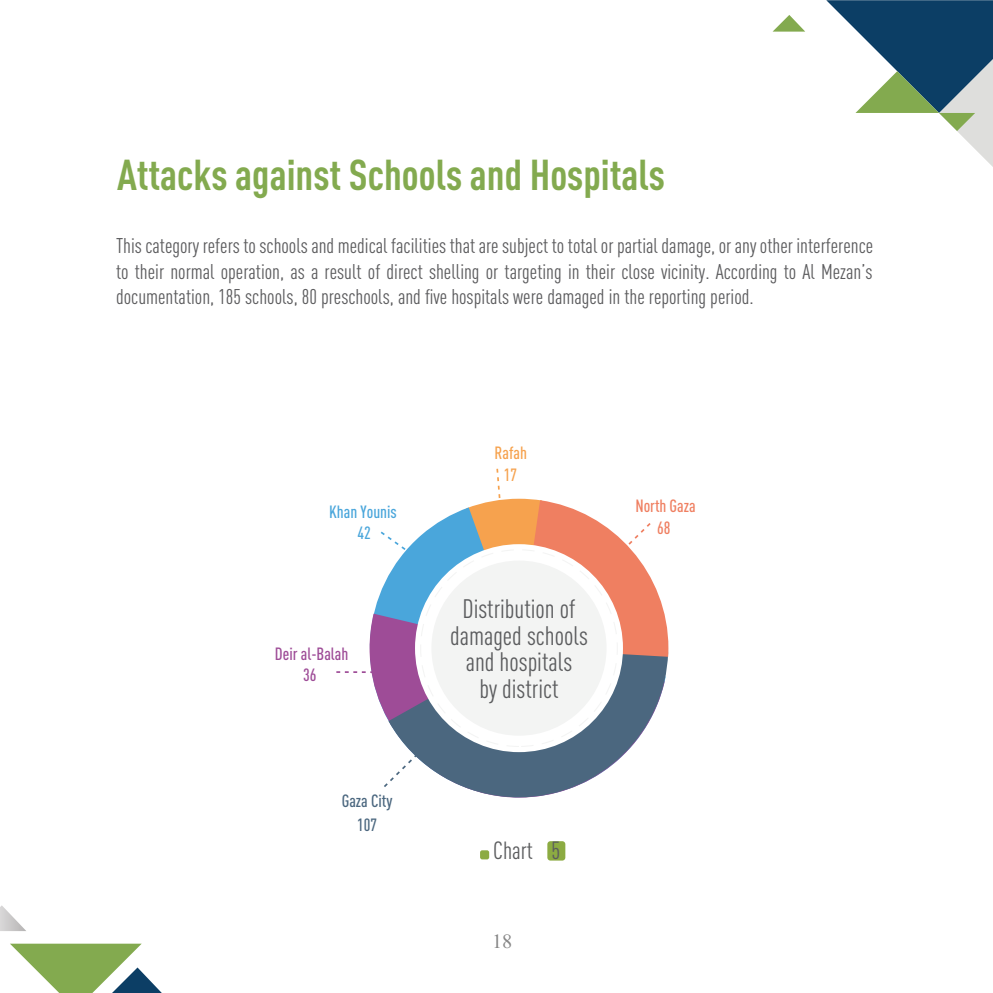
<style>
.page{position:relative;width:993px;height:993px;background:#fff}
.page>*{position:absolute;margin:0;border:0;box-sizing:border-box;transform-origin:0 0}
.t1{font:700 condensed 42.52px "DIN Pro";color:#83aa4f}
.t2{font:condensed 26.43px/26.4px "DIN Pro";color:#5b5c5e;text-align:center}
.t3{font:condensed 24.5px "DIN Pro";color:#5b5c5e}
.t4{font:condensed 21px/25.2px "DIN Pro";color:#5b5b5d;text-align:justify}
.t5{font:500 condensed 17.5px/21px "DIN Pro";color:#9e4c97;text-align:center}
.t6{font:500 condensed 17.5px/21px "DIN Pro";color:#4aa6db;text-align:center}
.t7{font:500 condensed 17.5px/21.9px "DIN Pro";color:#ef7f61;text-align:center}
.t8{font:500 condensed 17.5px/23.1px "DIN Pro";color:#4b677f;text-align:center}
.t9{font:500 condensed 17.5px/21.9px "DIN Pro";color:#f6a24e;text-align:center}
</style>
<div class="page">
<div style="left:547px;top:840px;width:18px;height:20px;background:#8cab42;border-radius:3px"></div>
<div style="left:480px;top:850px;width:9px;height:9px;background:#8cab42;border-radius:2px"></div>
<svg style="left:772px;top:15px;width:33px;height:17px"></svg>
<svg style="left:0;top:905px;width:25px;height:25px"></svg>
<svg style="left:10px;top:943px;width:151px;height:49px"></svg>
<svg style="left:826px;top:0;width:166px;height:166px"></svg>
<svg style="left:464px;top:787px;width:110px;height:10px"></svg>
<svg style="left:336px;top:468px;width:332px;height:319px"></svg>
<h1 class="t1" style="left:117px;top:144px;width:549px">Attacks against Schools and Hospitals</h1>
<p class="t4" style="left:116px;top:232px;width:758px">This category refers to schools and medical facilities that are subject to total or partial damage, or any other interference to their normal operation, as a result of direct shelling or targeting in their close vicinity. According to Al Mezan’s documentation, 185 schools, 80 preschools, and five hospitals were damaged in the reporting period.</p>
<p class="t6" style="left:329px;top:500px;width:69px">Khan Younis<br>42</p>
<p class="t5" style="left:275px;top:641px;width:75px">Deir al-Balah<br>36</p>
<p class="t8" style="left:341px;top:788px;width:52px">Gaza City<br>107</p>
<p class="t9" style="left:494px;top:440px;width:34px">Rafah<br>17</p>
<p class="t2" style="left:450px;top:594px;width:139px">Distribution of damaged schools and hospitals<br>by district</p>
<p class="t7" style="left:635px;top:494px;width:62px">North Gaza<br>68</p>
<p class="t3" style="left:493px;top:833px;width:68px">Chart 5</p>
</div>
